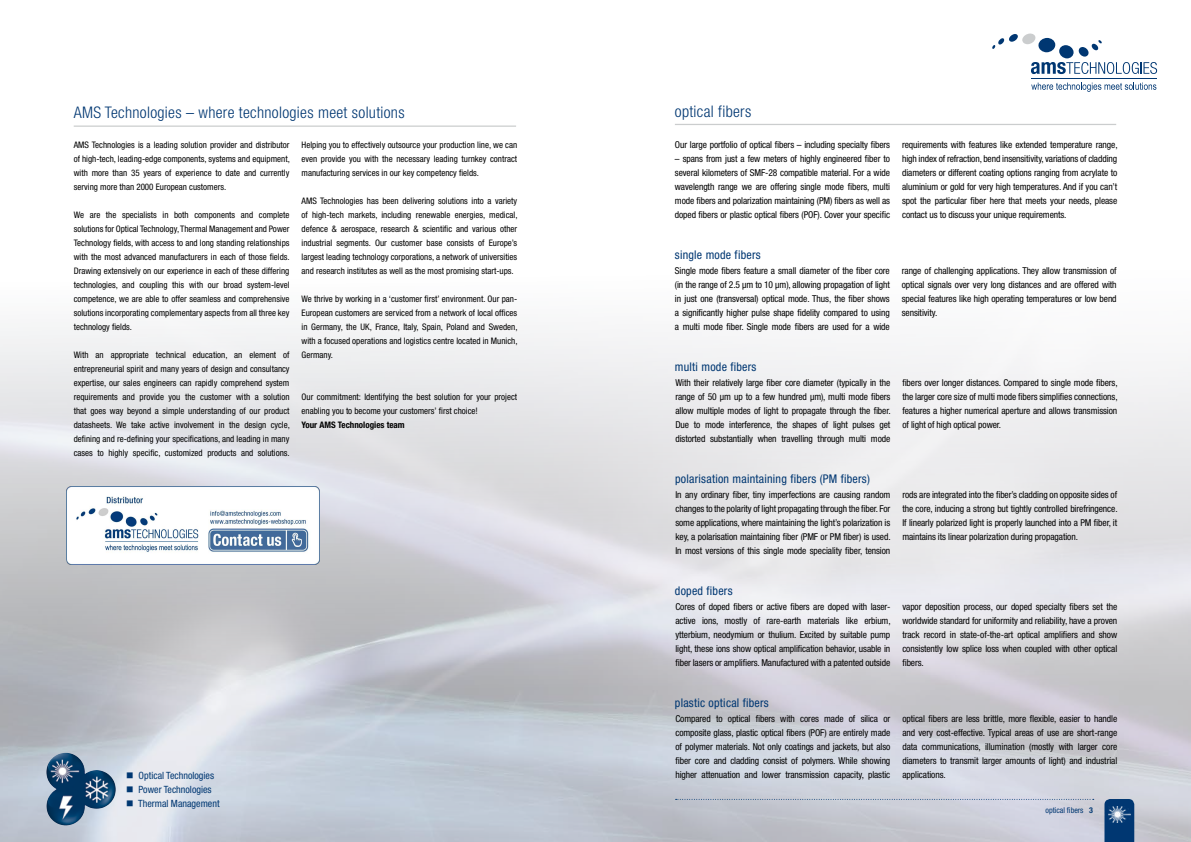
<style>
.page{position:relative;width:1191px;height:842px;background:#fff}
.page>*{position:absolute;margin:0;border:0;box-sizing:border-box;transform-origin:0 0}
.t1{font:300 condensed 16px "Helvetica Neue LT Std";letter-spacing:.02em;color:#003772}
.t2{font:condensed 12px "Helvetica Neue LT Std";letter-spacing:.02em;color:#003772}
.t3{font:condensed 10px "Helvetica Neue";color:#003772}
.t4{font:condensed 9.5px/14px "Helvetica Neue LT Std";letter-spacing:-.01em;color:#000;text-align:justify}
.t5{font:condensed 9px/14px "Helvetica Neue";color:#000;text-align:justify}
.t6{font:700 condensed 9px "Helvetica Neue";color:#000}
.t7{font:condensed 8px "Helvetica Neue LT Std";color:#003772}
.s1{font-weight:700}
</style>
<div class="page">
<img style="left:0;top:324px;width:1191px;height:518px">
<img style="left:49px;top:753px;width:16px;height:9px">
<hr style="left:74px;top:126px;width:442px;height:1px;background:#cbcdce">
<svg style="left:992px;top:33px;width:165px;height:41px"></svg>
<hr style="left:1031px;top:78px;width:125px;height:1px;background:#003772">
<svg style="left:1031px;top:83px;width:125px;height:9px"></svg>
<hr style="left:675px;top:124px;width:441px;height:1px;background:#cbcdce">
<svg style="left:1104px;top:799px;width:30px;height:43px"></svg>
<img style="left:1108px;top:806px;width:22px;height:17px">
<svg style="left:675px;top:799px;width:418px;height:1px"></svg>
<img style="left:67px;top:487px;width:252px;height:78px">
<h1 class="t1" style="left:74px;top:104px;width:332px">AMS Technologies – where technologies meet solutions</h1>
<p class="t5" style="left:74px;top:138px;width:218px">AMS Technologies is a leading solution provider and distributor of high-tech, leading-edge components, systems and equipment, with more than 35 years of experience to date and currently serving more than 2000 European customers.</p>
<p class="t5" style="left:74px;top:208px;width:218px">We are the specialists in both components and complete solutions for Optical Technology, Thermal Management and Power Technology fields, with access to and long standing relationships with the most advanced manufacturers in each of those fields.<br>Drawing extensively on our experience in each of these differing technologies, and coupling this with our broad system-level competence, we are able to offer seamless and comprehensive solutions incorporating complementary aspects from all three key technology fields.</p>
<p class="t5" style="left:74px;top:348px;width:218px">With an appropriate technical education, an element of entrepreneurial spirit and many years of design and consultancy expertise, our sales engineers can rapidly comprehend system requirements and provide you the customer with a solution that goes way beyond a simple understanding of our product datasheets. We take active involvement in the design cycle, defining and re-defining your specifications, and leading in many cases to highly specific, customized products and solutions.</p>
<p class="t5" style="left:301px;top:138px;width:217px">Helping you to effectively outsource your production line, we can even provide you with the necessary leading turnkey contract manufacturing services in our key competency fields.</p>
<p class="t5" style="left:301px;top:194px;width:218px">AMS Technologies has been delivering solutions into a variety of high-tech markets, including renewable energies, medical, defence &amp; aerospace, research &amp; scientific and various other industrial segments. Our customer base consists of Europe’s largest leading technology corporations, a network of universities and research institutes as well as the most promising start-ups.</p>
<p class="t5" style="left:301px;top:292px;width:218px">We thrive by working in a ‘customer first’ environment. Our pan-European customers are serviced from a network of local offices in Germany, the UK, France, Italy, Spain, Poland and Sweden, with a focused operations and logistics centre located in Munich, Germany.</p>
<p class="t5" style="left:301px;top:390px;width:217px">Our commitment: Identifying the best solution for your project enabling you to become your customers’ first choice!</p>
<p class="t6" style="left:301px;top:419px;width:105px">Your AMS Technologies team</p>
<p class="t3" style="left:126px;top:769px;width:89px">■ Optical Technologies</p>
<p class="t3" style="left:126px;top:783px;width:87px">■ Power Technologies</p>
<p class="t3" style="left:126px;top:797px;width:95px">■ Thermal Management</p>
<h1 class="t1" style="left:675px;top:102px;width:78px">optical fibers</h1>
<p class="t4" style="left:675px;top:138px;width:217px">Our large portfolio of optical fibers – including specialty fibers</p>
<p class="t4" style="left:675px;top:152px;width:217px">– spans from just a few meters of highly engineered fiber to several kilometers of SMF-28 compatible material. For a wide wavelength range we are offering single mode fibers, multi mode fibers and polarization maintaining (PM) fibers as well as doped fibers or plastic optical fibers (POF). Cover your specific</p>
<p class="t2" style="left:675px;top:248px;width:87px">single mode fibers</p>
<p class="t4" style="left:902px;top:138px;width:217px">requirements with features like extended temperature range, high index of refraction, bend insensitivity, variations of cladding diameters or different coating options ranging from acrylate to aluminium or gold for very high temperatures. And if you can’t spot the particular fiber here that meets your needs, please contact us to discuss your unique requirements.</p>
<p class="t4" style="left:675px;top:264px;width:216px">Single mode fibers feature a small diameter of the fiber core (in the range of 2.5 µm to 10 µm), allowing propagation of light in just one (transversal) optical mode. Thus, the fiber shows a significantly higher pulse shape fidelity compared to using a multi mode fiber. Single mode fibers are used for a wide</p>
<p class="t4" style="left:901px;top:264px;width:216px">range of challenging applications. They allow transmission of optical signals over very long distances and are offered with special features like high operating temperatures or low bend sensitivity.</p>
<p class="t2" style="left:675px;top:360px;width:83px">multi mode fibers</p>
<p class="t4" style="left:675px;top:376px;width:217px">With their relatively large fiber core diameter (typically in the range of 50 µm up to a few hundred µm), multi mode fibers allow multiple modes of light to propagate through the fiber.<br>Due to mode interference, the shapes of light pulses get distorted substantially when travelling through multi mode</p>
<p class="t4" style="left:902px;top:376px;width:217px">fibers over longer distances. Compared to single mode fibers, the larger core size of multi mode fibers simplifies connections, features a higher numerical aperture and allows transmission of light of high optical power.</p>
<p class="t2" style="left:675px;top:472px;width:196px">polarisation maintaining fibers (PM fibers)</p>
<p class="t4" style="left:675px;top:488px;width:217px">In any ordinary fiber, tiny imperfections are causing random changes to the polarity of light propagating through the fiber. For some applications, where maintaining the light’s polarization is key, a polarisation maintaining fiber (PMF or PM fiber) is used.<br>In most versions of this single mode speciality fiber, tension</p>
<p class="t4" style="left:902px;top:488px;width:217px">rods are integrated into the fiber’s cladding on opposite sides of the core, inducing a strong but tightly controlled birefringence.<br>If linearly polarized light is properly launched into a PM fiber, it maintains its linear polarization during propagation.</p>
<p class="t2" style="left:675px;top:584px;width:59px">doped fibers</p>
<p class="t4" style="left:675px;top:600px;width:217px">Cores of doped fibers or active fibers are doped with laser&shy;active ions, mostly of rare-earth materials like erbium, ytterbium, neodymium or thulium. Excited by suitable pump light, these ions show optical amplification behavior, usable in fiber lasers or amplifiers. Manufactured with a patented outside</p>
<p class="t4" style="left:902px;top:600px;width:216px">vapor deposition process, our doped specialty fibers set the worldwide standard for uniformity and reliability, have a proven track record in state-of-the-art optical amplifiers and show consistently low splice loss when coupled with other optical fibers.</p>
<p class="t2" style="left:675px;top:696px;width:95px">plastic optical fibers</p>
<p class="t4" style="left:675px;top:712px;width:216px">Compared to optical fibers with cores made of silica or composite glass, plastic optical fibers (POF) are entirely made of polymer materials. Not only coatings and jackets, but also fiber core and cladding consist of polymers. While showing higher attenuation and lower transmission capacity, plastic</p>
<p class="t4" style="left:902px;top:712px;width:216px">optical fibers are less brittle, more flexible, easier to handle and very cost-effective. Typical areas of use are short-range data communications, illumination (mostly with larger core diameters to transmit larger amounts of light) and industrial applications.</p>
<p class="t7" style="left:1045px;top:805px;width:49px">optical fibers <span class="s1">3</span></p>
</div>
